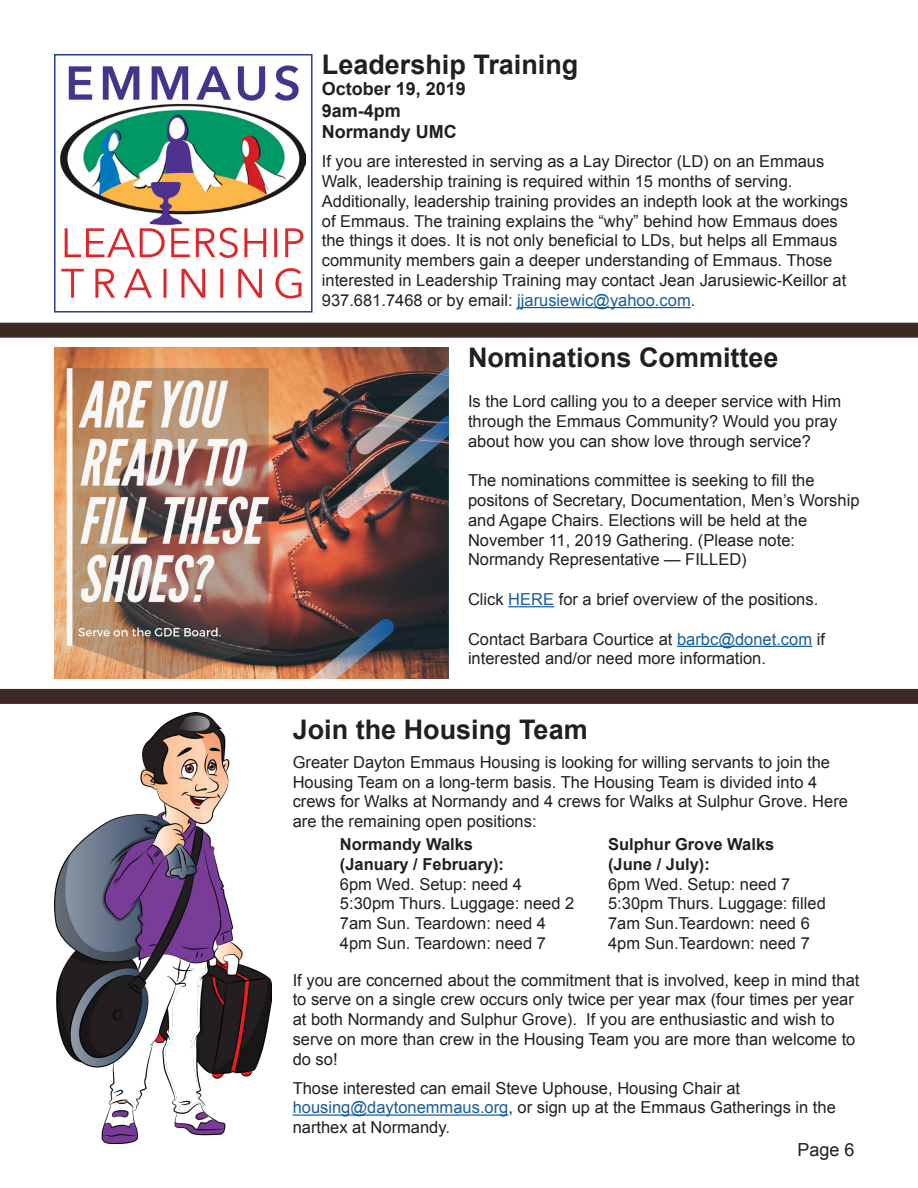
<style>
.page{position:relative;width:918px;height:1188px;background:#fff}
.page>*{position:absolute;margin:0;border:0;box-sizing:border-box;transform-origin:0 0}
.t1{font:700 27px "Arial";color:#231f20}
.t2{font:700 18px "Arial";color:#231f20}
.t3{font:18px "Arial";color:#231f20}
.t4{font:16.5px/19.8px "Arial";color:#231f20}
.t5{font:700 16.5px/19.8px "Arial";color:#231f20}
.s1{color:#175d9e}
</style>
<div class="page">
<hr style="left:508px;top:606px;width:46px;height:1px;background:#175d9e">
<hr style="left:677px;top:646px;width:135px;height:1px;background:#175d9e">
<img style="left:54px;top:348px;width:395px;height:331px">
<hr style="left:293px;top:1114px;width:215px;height:2px;background:#175d9e">
<hr style="left:517px;top:307px;width:174px;height:1px;background:#175d9e">
<img style="left:61px;top:65px;width:245px;height:234px">
<div style="left:54px;top:54px;width:259px;height:259px;border:2px solid #253f8e"></div>
<div style="left:0;top:323px;width:918px;height:15px;background:#3c2922"></div>
<div style="left:0;top:689px;width:918px;height:15px;background:#3c2922"></div>
<img style="left:54px;top:713px;width:218px;height:430px">
<p class="t1" style="left:322px;top:46px;width:258px">Leadership Training</p>
<p class="t2" style="left:322px;top:77px;width:146px">October 19, 2019</p>
<p class="t2" style="left:322px;top:99px;width:81px">9am-4pm</p>
<p class="t2" style="left:322px;top:120px;width:136px">Normandy UMC</p>
<p class="t4" style="left:322px;top:152px;width:504px">If you are interested in serving as a Lay Director (LD) on an Emmaus<br>Walk, leadership training is required within 15 months of serving.</p>
<p class="t4" style="left:322px;top:191px;width:528px">Additionally, leadership training provides an indepth look at the workings of Emmaus. The training explains the “why” behind how Emmaus does the things it does. It is not only beneficial to LDs, but helps all Emmaus community members gain a deeper understanding of Emmaus. Those interested in Leadership Training may contact Jean Jarusiewic-Keillor at 937.681.7468 or by email: <span class="s1">jjarusiewic@yahoo.com</span>.</p>
<p class="t1" style="left:468px;top:340px;width:312px">Nominations Committee</p>
<p class="t4" style="left:468px;top:391px;width:375px">Is the Lord calling you to a deeper service with Him through the Emmaus Community? Would you pray about how you can show love through service?</p>
<p class="t4" style="left:468px;top:471px;width:348px">The nominations committee is seeking to fill the</p>
<p class="t4" style="left:468px;top:490px;width:393px">positons of Secretary, Documentation, Men’s Worship and Agape Chairs. Elections will be held at the</p>
<p class="t4" style="left:468px;top:530px;width:329px">November 11, 2019 Gathering. (Please note:</p>
<p class="t4" style="left:468px;top:550px;width:280px">Normandy Representative — FILLED)</p>
<p class="t4" style="left:468px;top:589px;width:352px">Click <span class="s1">HERE</span> for a brief overview of the positions.</p>
<p class="t4" style="left:468px;top:629px;width:359px">Contact Barbara Courtice at <span class="s1">barbc@donet.com</span> if interested and/or need more information.</p>
<p class="t1" style="left:293px;top:712px;width:297px">Join the Housing Team</p>
<p class="t4" style="left:293px;top:752px;width:557px">Greater Dayton Emmaus Housing is looking for willing servants to join the Housing Team on a long-term basis. The Housing Team is divided into 4 crews for Walks at Normandy and 4 crews for Walks at Sulphur Grove. Here are the remaining open positions:</p>
<p class="t5" style="left:340px;top:835px;width:135px">Normandy Walks</p>
<p class="t5" style="left:340px;top:855px;width:166px">(January / February):</p>
<p class="t4" style="left:340px;top:874px;width:184px">6pm Wed. Setup: need 4</p>
<p class="t4" style="left:340px;top:894px;width:236px">5:30pm Thurs. Luggage: need 2</p>
<p class="t4" style="left:340px;top:914px;width:208px">7am Sun. Teardown: need 4</p>
<p class="t4" style="left:340px;top:933px;width:208px">4pm Sun. Teardown: need 7</p>
<p class="t5" style="left:608px;top:835px;width:168px">Sulphur Grove Walks (June / July):</p>
<p class="t4" style="left:608px;top:874px;width:219px">6pm Wed. Setup: need 7<br>5:30pm Thurs. Luggage: filled<br>7am Sun.Teardown: need 6<br>4pm Sun.Teardown: need 7</p>
<p class="t4" style="left:293px;top:970px;width:568px">If you are concerned about the commitment that is involved, keep in mind that to serve on a single crew occurs only twice per year max (four times per year at both Normandy and Sulphur Grove). If you are enthusiastic and wish to serve on more than crew in the Housing Team you are more than welcome to do so!</p>
<p class="t4" style="left:293px;top:1078px;width:449px">Those interested can email Steve Uphouse, Housing Chair at</p>
<p class="t4" style="left:293px;top:1098px;width:545px"><span class="s1">housing@daytonemmaus.org</span>, or sign up at the Emmaus Gatherings in the narthex at Normandy.</p>
<p class="t3" style="left:797px;top:1138px;width:59px">Page 6</p>
</div>
